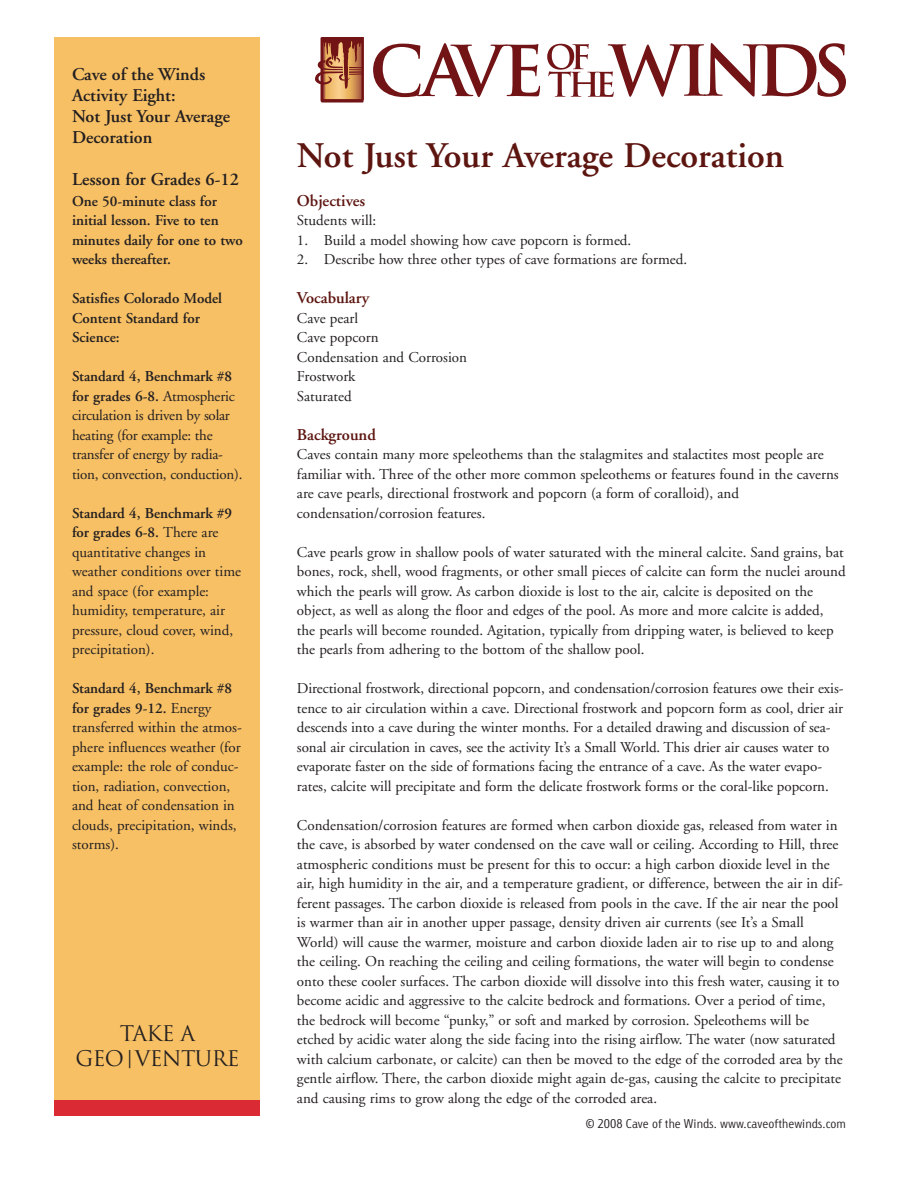
<style>
.page{position:relative;width:918px;height:1188px;background:#fff}
.page>*{position:absolute;margin:0;border:0;box-sizing:border-box;transform-origin:0 0}
.t1{font:600 36px "Adobe Garamond";color:#5d1510}
.t2{font:21px/25.2px "Trajan";letter-spacing:-.035em;color:#231f20;text-align:center}
.t3{font:600 18px/21px "Adobe Garamond";color:#231f20}
.t4{font:600 16.5px "Adobe Garamond";color:#5d1510}
.t5{font:15px/19.5px "Adobe Garamond";color:#231f20}
.t6{font:600 15px/19.5px "Adobe Garamond";color:#231f20}
.t7{font:12px "Linotype Tetria Light Tab";color:#231f20}
.s1{font-weight:600}
.s2{font-family:"Folio BEF";font-weight:300}
</style>
<div class="page">
<div style="left:54px;top:38px;width:205px;height:1078px;background:#f7c065"></div>
<svg style="left:315px;top:37px;width:49px;height:66px"></svg>
<svg style="left:373px;top:43px;width:167px;height:54px"></svg>
<svg style="left:547px;top:43px;width:299px;height:54px"></svg>
<div style="left:54px;top:1100px;width:206px;height:16px;background:#da2a34"></div>
<p class="t3" style="left:72px;top:65px;width:160px">Cave of the Winds<br>Activity Eight:<br>Not Just Your Average<br>Decoration</p>
<p class="t3" style="left:72px;top:170px;width:168px">Lesson for Grades 6-12</p>
<p class="t6" style="left:72px;top:192px;width:172px">One 50-minute class for initial lesson. Five to ten minutes daily for one to two weeks thereafter.</p>
<p class="t6" style="left:72px;top:290px;width:152px">Satisfies Colorado Model<br>Content Standard for<br>Science:</p>
<p class="t5" style="left:72px;top:368px;width:172px"><span class="s1">Standard 4, Benchmark #8 for grades 6-8.</span> Atmospheric circulation is driven by solar heating (for example: the transfer of energy by radia&shy;tion, convection, conduction).</p>
<p class="t5" style="left:72px;top:504px;width:171px"><span class="s1">Standard 4, Benchmark #9 for grades 6-8.</span> There are quantitative changes in weather conditions over time and space (for example: humidity, temperature, air pressure, cloud cover, wind, precipitation).</p>
<p class="t5" style="left:72px;top:680px;width:171px"><span class="s1">Standard 4, Benchmark #8 for grades 9-12.</span> Energy transferred within the atmos&shy;phere influences weather (for example: the role of conduc&shy;tion, radiation, convection, and heat of condensation in clouds, precipitation, winds, storms).</p>
<h2 class="t2" style="left:75px;top:1021px;width:166px">TAKE A<br>GEO <span class="s2">|</span> VENTURE</h2>
<h1 class="t1" style="left:297px;top:141px;width:488px">Not Just Your Average Decoration</h1>
<p class="t4" style="left:297px;top:194px;width:70px">Objectives</p>
<p class="t5" style="left:297px;top:212px;width:81px">Students will:</p>
<p class="t5" style="left:297px;top:231px;width:336px">1. Build a model showing how cave popcorn is formed.</p>
<p class="t5" style="left:297px;top:251px;width:392px">2. Describe how three other types of cave formations are formed.</p>
<p class="t4" style="left:297px;top:291px;width:74px">Vocabulary</p>
<p class="t5" style="left:297px;top:309px;width:172px">Cave pearl<br>Cave popcorn<br>Condensation and Corrosion<br>Frostwork<br>Saturated</p>
<p class="t4" style="left:297px;top:428px;width:80px">Background</p>
<p class="t5" style="left:297px;top:446px;width:543px">Caves contain many more speleothems than the stalagmites and stalactites most people are familiar with. Three of the other more common speleothems or features found in the caverns are cave pearls, directional frostwork and popcorn (a form of coralloid), and condensation/corrosion features.</p>
<p class="t5" style="left:297px;top:543px;width:550px">Cave pearls grow in shallow pools of water saturated with the mineral calcite. Sand grains, bat bones, rock, shell, wood fragments, or other small pieces of calcite can form the nuclei around which the pearls will grow. As carbon dioxide is lost to the air, calcite is deposited on the object, as well as along the floor and edges of the pool. As more and more calcite is added,<br>the pearls will become rounded. Agitation, typically from dripping water, is believed to keep the pearls from adhering to the bottom of the shallow pool.</p>
<p class="t5" style="left:297px;top:680px;width:548px">Directional frostwork, directional popcorn, and condensation/corrosion features owe their exis&shy;tence to air circulation within a cave. Directional frostwork and popcorn form as cool, drier air descends into a cave during the winter months. For a detailed drawing and discussion of sea&shy;sonal air circulation in caves, see the activity It’s a Small World. This drier air causes water to evaporate faster on the side of formations facing the entrance of a cave. As the water evapo&shy;rates, calcite will precipitate and form the delicate frostwork forms or the coral-like popcorn.</p>
<p class="t5" style="left:297px;top:816px;width:547px">Condensation/corrosion features are formed when carbon dioxide gas, released from water in the cave, is absorbed by water condensed on the cave wall or ceiling. According to Hill, three atmospheric conditions must be present for this to occur: a high carbon dioxide level in the air, high humidity in the air, and a temperature gradient, or difference, between the air in dif&shy;ferent passages. The carbon dioxide is released from pools in the cave. If the air near the pool is warmer than air in another upper passage, density driven air currents (see It’s a Small World) will cause the warmer, moisture and carbon dioxide laden air to rise up to and along the ceiling. On reaching the ceiling and ceiling formations, the water will begin to condense onto these cooler surfaces. The carbon dioxide will dissolve into this fresh water, causing it to become acidic and aggressive to the calcite bedrock and formations. Over a period of time, the bedrock will become “punky,” or soft and marked by corrosion. Speleothems will be etched by acidic water along the side facing into the rising airflow. The water (now saturated with calcium carbonate, or calcite) can then be moved to the edge of the corroded area by the gentle airflow. There, the carbon dioxide might again de-gas, causing the calcite to precipitate and causing rims to grow along the edge of the corroded area.</p>
<p class="t7" style="left:586px;top:1118px;width:262px">© 2008 Cave of the Winds. www.caveofthewinds.com</p>
</div>
